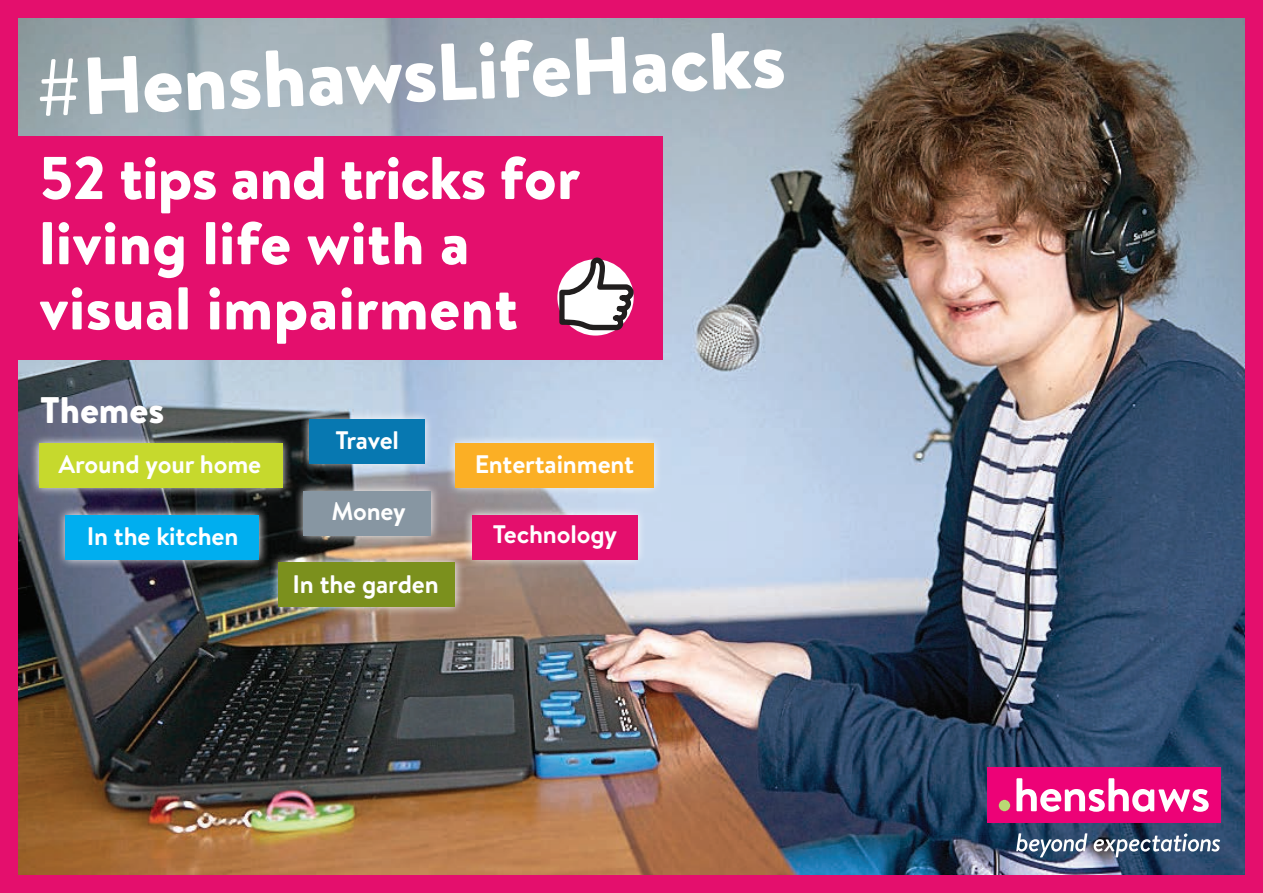
<style>
.page{position:relative;width:1263px;height:893px;background:#fff}
.page>*{position:absolute;margin:0;border:0;box-sizing:border-box;transform-origin:0 0}
.t1{font:900 80.7px "Brandon Text";color:#fff}
.t2{font:900 60.15px/65.2px "Brandon Text";letter-spacing:.01em;color:#fff}
.t3{font:900 36.9px "Brandon Text";color:#fff}
.t4{font:700 25.35px "Brandon Text";letter-spacing:-.005em;color:#fff}
</style>
<div class="page">
<img style="left:0;top:0;width:1263px;height:893px">
<svg style="left:559px;top:258px;width:77px;height:75px"></svg>
<h1 class="t1" style="left:33px;top:30px;width:752px;rotate:-2deg">#HenshawsLifeHacks</h1>
<h2 class="t2" style="left:39px;top:144px;width:542px">52 tips and tricks for living life with a visual impairment</h2>
<h3 class="t3" style="left:40px;top:384px;width:126px">Themes</h3>
<p class="t4" style="left:59px;top:446px;width:204px">Around your home</p>
<p class="t4" style="left:87px;top:518px;width:153px">In the kitchen</p>
<p class="t4" style="left:335px;top:422px;width:65px">Travel</p>
<p class="t4" style="left:331px;top:493px;width:76px">Money</p>
<p class="t4" style="left:293px;top:567px;width:148px">In the garden</p>
<p class="t4" style="left:475px;top:446px;width:161px">Entertainment</p>
<p class="t4" style="left:493px;top:517px;width:126px">Technology</p>
</div>
